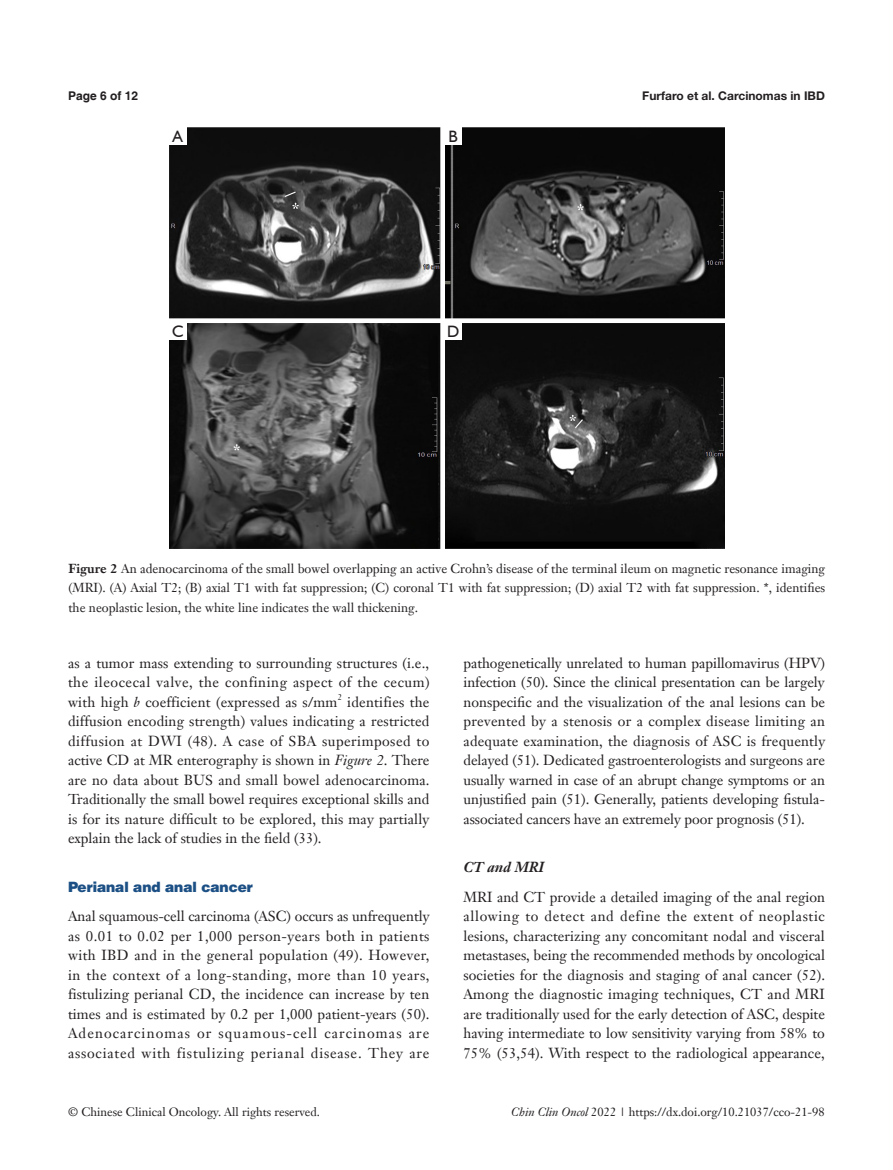
<style>
.page{position:relative;width:893px;height:1170px;background:#fff}
.page>*{position:absolute;margin:0;border:0;box-sizing:border-box;transform-origin:0 0}
.t1{font:16.5px "Humanist 521 BT";color:#231f20}
.B-zhengwen{font:14.25px/19.5px "Janson Text LT";letter-spacing:.005em;color:#231f20;text-align:justify}
._1ji-6_5{font:900 14.25px "Helvetica";color:#1c5085}
._2ji-6_5{font:italic 700 14.25px "Janson Text LT";color:#231f20}
.t2{font:12.75px/19.5px "Janson Text LT";color:#231f20;text-align:justify}
.t3{font:12px "Janson Text LT";color:#231f20}
.t4{font:700 12px "Helvetica Neue LT Pro";color:#231f20}
.t5{font:700 12px "Helvetica";color:#231f20}
.B-zhengwen-2{font:8.25px "Janson Text LT";color:#231f20}
.s1{font-weight:700}
.s2{font-style:italic}
</style>
<div class="page">
<img style="left:169px;top:128px;width:555px;height:421px">
<div style="left:169px;top:128px;width:17px;height:17px;background:#fff"></div>
<div style="left:169px;top:323px;width:17px;height:17px;background:#fff"></div>
<div style="left:445px;top:128px;width:17px;height:17px;background:#fff"></div>
<div style="left:445px;top:323px;width:17px;height:17px;background:#fff"></div>
<p class="t5" style="left:68px;top:88px;width:72px">Page 6 of 12</p>
<p class="t4" style="left:642px;top:88px;width:184px">Furfaro et al. Carcinomas in IBD</p>
<p class="t1" style="left:173px;top:126px;width:12px">A</p>
<p class="t1" style="left:172px;top:321px;width:13px">C</p>
<p class="t1" style="left:448px;top:126px;width:11px">B</p>
<p class="t1" style="left:447px;top:321px;width:14px">D</p>
<p class="t2" style="left:68px;top:558px;width:758px"><span class="s1">Figure 2</span> An adenocarcinoma of the small bowel overlapping an active Crohn’s disease of the terminal ileum on magnetic resonance imaging (MRI). (A) Axial T2; (B) axial T1 with fat suppression; (C) coronal T1 with fat suppression; (D) axial T2 with fat suppression. *, identifies the neoplastic lesion, the white line indicates the wall thickening.</p>
<p class="B-zhengwen" style="left:68px;top:652px;width:363px">as a tumor mass extending to surrounding structures (i.e., the ileocecal valve, the confining aspect of the cecum) with high <span class="s2">b</span> coefficient (expressed as s/mm</p>
<p class="B-zhengwen-2" style="left:338px;top:691px;width:6px">2</p>
<p class="B-zhengwen" style="left:68px;top:691px;width:363px;text-indent:279px">identifies the diffusion encoding strength) values indicating a restricted diffusion at DWI (48). A case of SBA superimposed to active CD at MR enterography is shown in <span class="s2">Figure 2</span>. There are no data about BUS and small bowel adenocarcinoma.<br>Traditionally the small bowel requires exceptional skills and is for its nature difficult to be explored, this may partially explain the lack of studies in the field (33).</p>
<p class="_1ji-6_5" style="left:68px;top:877px;width:186px">Perianal and anal cancer</p>
<p class="B-zhengwen" style="left:68px;top:906px;width:363px">Anal squamous-cell carcinoma (ASC) occurs as unfrequently as 0.01 to 0.02 per 1,000 person-years both in patients with IBD and in the general population (49). However, in the context of a long-standing, more than 10 years, fistulizing perianal CD, the incidence can increase by ten times and is estimated by 0.2 per 1,000 patient-years (50).<br>Adenocarcinomas or squamous-cell carcinomas are associated with fistulizing perianal disease. They are</p>
<p class="B-zhengwen" style="left:463px;top:652px;width:363px">pathogenetically unrelated to human papillomavirus (HPV) infection (50). Since the clinical presentation can be largely nonspecific and the visualization of the anal lesions can be prevented by a stenosis or a complex disease limiting an adequate examination, the diagnosis of ASC is frequently delayed (51). Dedicated gastroenterologists and surgeons are usually warned in case of an abrupt change symptoms or an unjustified pain (51). Generally, patients developing fistula&shy;associated cancers have an extremely poor prognosis (51).</p>
<p class="_2ji-6_5" style="left:463px;top:858px;width:82px">CT and MRI</p>
<p class="B-zhengwen" style="left:463px;top:886px;width:363px">MRI and CT provide a detailed imaging of the anal region allowing to detect and define the extent of neoplastic lesions, characterizing any concomitant nodal and visceral metastases, being the recommended methods by oncological societies for the diagnosis and staging of anal cancer (52).<br>Among the diagnostic imaging techniques, CT and MRI are traditionally used for the early detection of ASC, despite having intermediate to low sensitivity varying from 58% to 75% (53,54). With respect to the radiological appearance,</p>
<p class="t3" style="left:68px;top:1104px;width:253px">© Chinese Clinical Oncology. All rights reserved.</p>
<p class="t3" style="left:511px;top:1104px;width:315px"><span class="s2">Chin Clin Oncol</span> 2022 | https://dx.doi.org/10.21037/cco-21-98</p>
</div>
